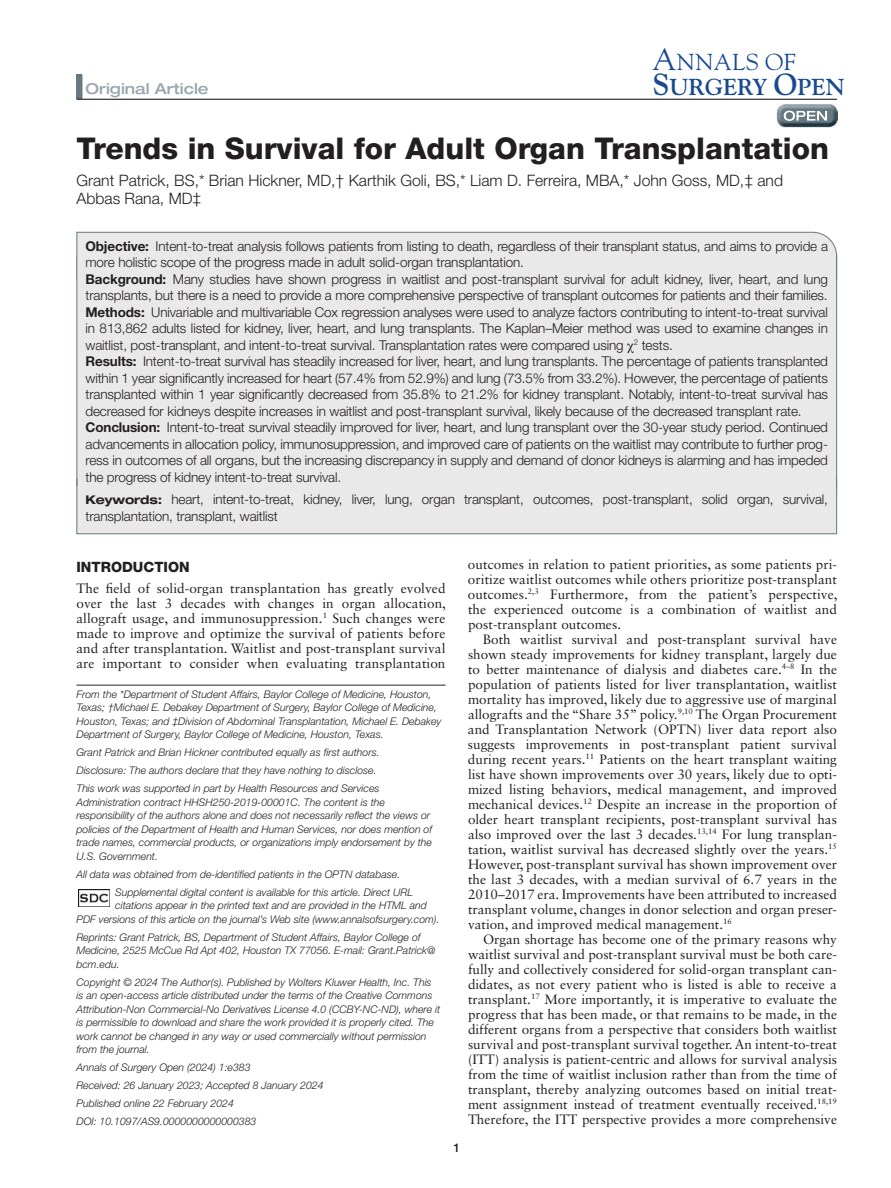
<style>
.page{position:relative;width:891px;height:1188px;background:#fff}
.page>*{position:absolute;margin:0;border:0;box-sizing:border-box;transform-origin:0 0}
.t1{font:800 30px "Helvetica Neue LT Std";color:#231f20}
.t2{font:700 22.95px/25.2px "Goudy";color:#174a8e}
.t3{font:300 15.75px/18px "Helvetica Neue LT Std";color:#231f20}
.t4{font:500 expanded 15px "Helvetica Neue LT Std";color:#98a8ae}
.t5{font:800 14.25px "Helvetica Neue LT Std";color:#231f20}
.t6{font:13.5px/15px "Sabon LT Std";color:#231f20;text-align:justify}
.t7{font:300 13.5px/16.5px "Helvetica Neue LT Std";letter-spacing:-.01em;color:#231f20}
.t8{font:500 12px "Helvetica Neue LT Std";color:#231f20}
.t9{font:italic 300 10.5px/13.5px "Helvetica Neue LT Std";color:#231f20}
.s1{font-weight:400;font-size:30.45px}
.s2{font-weight:400}
.s3{font-size:30.45px}
.s4{font-weight:700}
.s5{font-family:"Gandhari Unicode";font-weight:400}
.s6{font-weight:700;font-stretch:expanded;font-size:12px}
</style>
<div class="page">
<div style="left:76px;top:74px;width:6px;height:25px;background:#677981"></div>
<hr style="left:76px;top:99px;width:761px;height:1px;background:#231f20">
<img style="left:776px;top:104px;width:61px;height:24px">
<svg style="left:784px;top:111px;width:43px;height:10px"></svg>
<hr style="left:76px;top:685px;width:370px;height:1px;background:#231f20">
<img style="left:78px;top:890px;width:32px;height:16px">
<div style="left:76px;top:232px;width:761px;height:22px;background:#e9e9e9"></div>
<div style="left:78px;top:256px;width:757px;height:230px;background:#e9e9e9"></div>
<div style="left:76px;top:486px;width:761px;height:48px;background:#e9e9e9"></div>
<div style="left:76px;top:478px;width:761px;height:56px;border:1px solid #677981"></div>
<p class="t4" style="left:86px;top:80px;width:125px">Original Article</p>
<h2 class="t2" style="left:652px;top:50px;width:194px"><span class="s1">A</span><span class="s2">NNALS OF<br></span><span class="s3">S</span>URGERY <span class="s3">O</span>PEN</h2>
<h1 class="t1" style="left:76px;top:131px;width:754px">Trends in Survival for Adult Organ Transplantation</h1>
<p class="t3" style="left:76px;top:171px;width:708px">Grant Patrick, BS,* Brian Hickner, MD,† Karthik Goli, BS,* Liam D. Ferreira, MBA,* John Goss, MD,‡ and<br>Abbas Rana, MD‡</p>
<p class="t7" style="left:85px;top:238px;width:744px"><span class="s4">Objective:</span> Intent-to-treat analysis follows patients from listing to death, regardless of their transplant status, and aims to provide a more holistic scope of the progress made in adult solid-organ transplantation.<br><span class="s4">Background:</span> Many studies have shown progress in waitlist and post-transplant survival for adult kidney, liver, heart, and lung transplants, but there is a need to provide a more comprehensive perspective of transplant outcomes for patients and their families.<br><span class="s4">Methods:</span> Univariable and multivariable Cox regression analyses were used to analyze factors contributing to intent-to-treat survival in 813,862 adults listed for kidney, liver, heart, and lung transplants. The Kaplan–Meier method was used to examine changes in waitlist, post-transplant, and intent-to-treat survival. Transplantation rates were compared using <span class="s5">χ</span><sup>2</sup> tests.<br><span class="s4">Results:</span> Intent-to-treat survival has steadily increased for liver, heart, and lung transplants. The percentage of patients transplanted within 1 year significantly increased for heart (57.4% from 52.9%) and lung (73.5% from 33.2%). However, the percentage of patients transplanted within 1 year significantly decreased from 35.8% to 21.2% for kidney transplant. Notably, intent-to-treat survival has decreased for kidneys despite increases in waitlist and post-transplant survival, likely because of the decreased transplant rate.<br><span class="s4">Conclusion:</span> Intent-to-treat survival steadily improved for liver, heart, and lung transplant over the 30-year study period. Continued advancements in allocation policy, immunosuppression, and improved care of patients on the waitlist may contribute to further prog&shy;ress in outcomes of all organs, but the increasing discrepancy in supply and demand of donor kidneys is alarming and has impeded the progress of kidney intent-to-treat survival.</p>
<p class="t7" style="left:85px;top:491px;width:744px"><span class="s6">Keywords:</span> heart, intent-to-treat, kidney, liver, lung, organ transplant, outcomes, post-transplant, solid organ, survival, transplantation, transplant, waitlist</p>
<p class="t5" style="left:76px;top:558px;width:115px">INTRODUCTION</p>
<p class="t6" style="left:76px;top:581px;width:371px">The field of solid-organ transplantation has greatly evolved over the last 3 decades with changes in organ allocation, allograft usage, and immunosuppression.<sup>1</sup> Such changes were made to improve and optimize the survival of patients before and after transplantation. Waitlist and post-transplant survival are important to consider when evaluating transplantation</p>
<p class="t6" style="left:468px;top:557px;width:371px">outcomes in relation to patient priorities, as some patients pri&shy;oritize waitlist outcomes while others prioritize post-transplant outcomes.<sup>2,3</sup> Furthermore, from the patient’s perspective, the experienced outcome is a combination of waitlist and post-transplant outcomes.</p>
<p class="t6" style="left:468px;top:632px;width:371px;text-indent:15px">Both waitlist survival and post-transplant survival have shown steady improvements for kidney transplant, largely due to better maintenance of dialysis and diabetes care.<sup>4–8</sup> In the population of patients listed for liver transplantation, waitlist mortality has improved, likely due to aggressive use of marginal allografts and the “Share 35” policy.<sup>9,10</sup> The Organ Procurement and Transplantation Network (OPTN) liver data report also suggests improvements in post-transplant patient survival during recent years.<sup>11</sup> Patients on the heart transplant waiting list have shown improvements over 30 years, likely due to opti&shy;mized listing behaviors, medical management, and improved mechanical devices.<sup>12</sup> Despite an increase in the proportion of older heart transplant recipients, post-transplant survival has also improved over the last 3 decades.<sup>13,14</sup> For lung transplan&shy;tation, waitlist survival has decreased slightly over the years.<sup>15<br></sup>However, post-transplant survival has shown improvement over the last 3 decades, with a median survival of 6.7 years in the 2010–2017 era. Improvements have been attributed to increased transplant volume, changes in donor selection and organ preser&shy;vation, and improved medical management.<sup>16</sup></p>
<p class="t6" style="left:468px;top:932px;width:371px;text-indent:15px">Organ shortage has become one of the primary reasons why waitlist survival and post-transplant survival must be both care&shy;fully and collectively considered for solid-organ transplant can&shy;didates, as not every patient who is listed is able to receive a transplant.<sup>17</sup> More importantly, it is imperative to evaluate the progress that has been made, or that remains to be made, in the different organs from a perspective that considers both waitlist survival and post-transplant survival together. An intent-to-treat (ITT) analysis is patient-centric and allows for survival analysis from the time of waitlist inclusion rather than from the time of transplant, thereby analyzing outcomes based on initial treat&shy;ment assignment instead of treatment eventually received.<sup>18,19<br></sup>Therefore, the ITT perspective provides a more comprehensive</p>
<p class="t9" style="left:76px;top:687px;width:366px">From the *Department of Student Affairs, Baylor College of Medicine, Houston, Texas; †Michael E. Debakey Department of Surgery, Baylor College of Medicine, Houston, Texas; and ‡Division of Abdominal Transplantation, Michael E. Debakey Department of Surgery, Baylor College of Medicine, Houston, Texas.</p>
<p class="t9" style="left:76px;top:743px;width:305px;line-height:18px">Grant Patrick and Brian Hickner contributed equally as first authors.<br>Disclosure: The authors declare that they have nothing to disclose.<br>This work was supported in part by Health Resources and Services</p>
<p class="t9" style="left:76px;top:795px;width:357px">Administration contract HHSH250-2019-00001C. The content is the responsibility of the authors alone and does not necessarily reflect the views or policies of the Department of Health and Human Services, nor does mention of trade names, commercial products, or organizations imply endorsement by the U.S. Government.</p>
<p class="t9" style="left:115px;top:865px;width:299px;line-height:18px;text-indent:-39px">All data was obtained from de-identified patients in the OPTN database.<br>Supplemental digital content is available for this article. Direct URL</p>
<p class="t9" style="left:76px;top:898px;width:365px;text-indent:39px">citations appear in the printed text and are provided in the HTML and<br>PDF versions of this article on the journal’s Web site (www.annalsofsurgery.com).</p>
<p class="t9" style="left:76px;top:930px;width:360px">Reprints: Grant Patrick, BS, Department of Student Affairs, Baylor College of<br>Medicine, 2525 McCue Rd Apt 402, Houston TX 77056. E-mail: Grant.Patrick@ bcm.edu.</p>
<p class="t9" style="left:76px;top:975px;width:365px">Copyright © 2024 The Author(s). Published by Wolters Kluwer Health, Inc. This is an open-access article distributed under the terms of the Creative Commons Attribution-Non Commercial-No Derivatives License 4.0 (CCBY-NC-ND), where it is permissible to download and share the work provided it is properly cited. The work cannot be changed in any way or used commercially without permission from the journal.</p>
<p class="t9" style="left:76px;top:1058px;width:249px;line-height:18px">Annals of Surgery Open (2024) 1:e383<br>Received: 26 January 2023; Accepted 8 January 2024<br>Published online 22 February 2024<br>DOI: 10.1097/AS9.0000000000000383</p>
<p class="t8" style="left:453px;top:1140px;width:8px">1</p>
</div>
